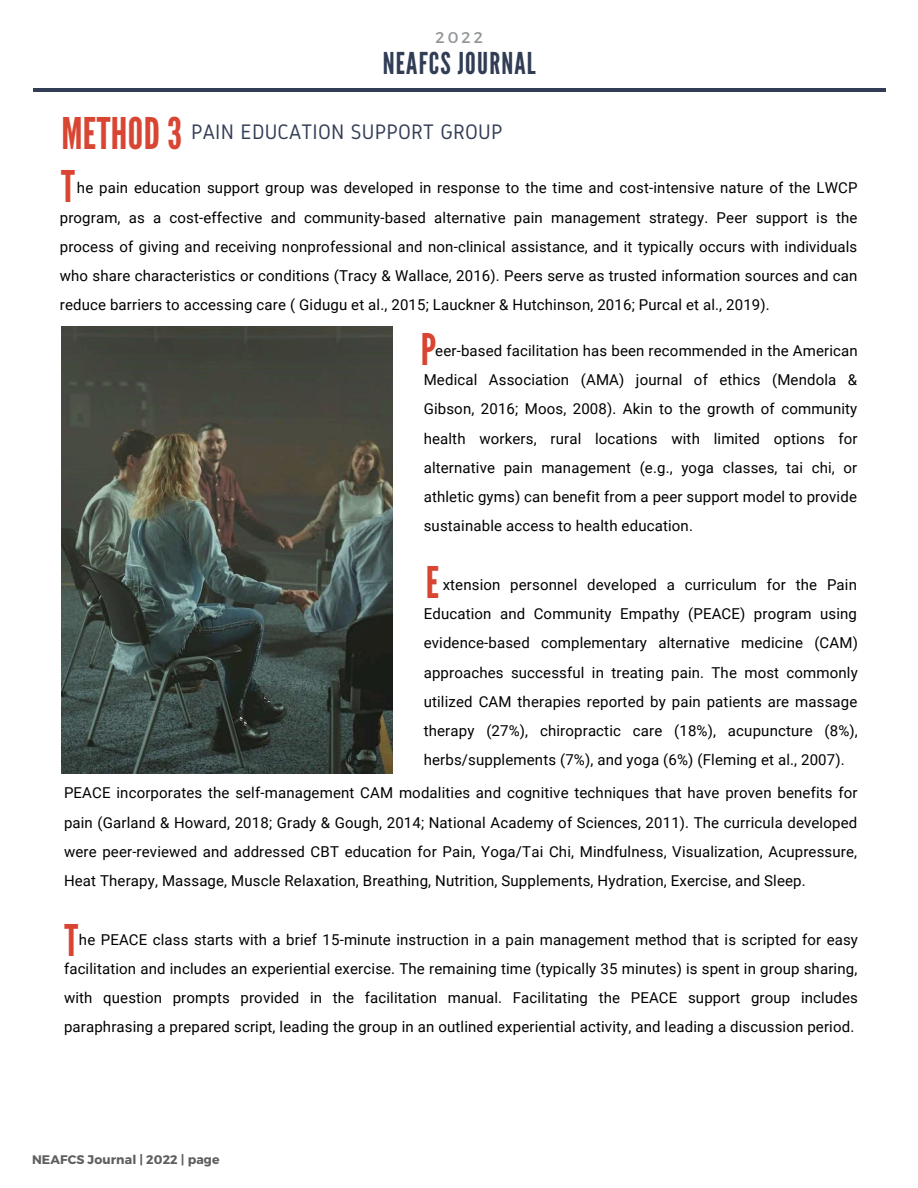
<style>
.page{position:relative;width:918px;height:1188px;background:#fff}
.page>*{position:absolute;margin:0;border:0;box-sizing:border-box;transform-origin:0 0}
.t1{font:43.65px/53.1px "League Gothic";letter-spacing:.01em;color:#d84633}
.t2{font:30px "League Gothic";letter-spacing:.04em;color:#313c55}
.t3{font:21px "Gidole";letter-spacing:.01em;color:#313c55}
.t4{font:15.6px "Montserrat";color:#919597}
.t5{font:15px/29.2px "Roboto";letter-spacing:.01em;color:#000;text-align:justify}
.t6{font:700 12.45px "Montserrat";letter-spacing:.01em;color:#5f5f5f}
</style>
<div class="page">
<hr style="left:33px;top:88px;width:852px;height:4px;background:#313c55">
<img style="left:61px;top:326px;width:331px;height:448px">
<p class="t4" style="left:436px;top:27px;width:49px">2022</p>
<h2 class="t2" style="left:383px;top:46px;width:155px">NEAFCS JOURNAL</h2>
<h1 class="t1" style="left:61px;top:108px;width:123px">METHOD 3<br>T</h1>
<h3 class="t3" style="left:191px;top:120px;width:313px">PAIN EDUCATION SUPPORT GROUP</h3>
<p class="t5" style="left:60px;top:174px;width:799px;text-indent:17px">he pain education support group was developed in response to the time and cost-intensive nature of the LWCP program, as a cost-effective and community-based alternative pain management strategy. Peer support is the process of giving and receiving nonprofessional and non-clinical assistance, and it typically occurs with individuals who share characteristics or conditions (Tracy &amp; Wallace, 2016). Peers serve as trusted information sources and can reduce barriers to accessing care ( Gidugu et al., 2015; Lauckner &amp; Hutchinson, 2016; Purcal et al., 2019).</p>
<h1 class="t1" style="left:421px;top:324px;width:17px">P</h1>
<p class="t5" style="left:424px;top:336px;width:436px;text-indent:12px">eer-based facilitation has been recommended in the American Medical Association (AMA) journal of ethics (Mendola &amp; Gibson, 2016; Moos, 2008). Akin to the growth of community health workers, rural locations with limited options for alternative pain management (e.g., yoga classes, tai chi, or athletic gyms) can benefit from a peer support model to provide sustainable access to health education.</p>
<h1 class="t1" style="left:426px;top:557px;width:15px">E</h1>
<p class="t5" style="left:424px;top:570px;width:436px;text-indent:19px">xtension personnel developed a curriculum for the Pain Education and Community Empathy (PEACE) program using evidence-based complementary alternative medicine (CAM) approaches successful in treating pain. The most commonly utilized CAM therapies reported by pain patients are massage therapy (27%), chiropractic care (18%), acupuncture (8%), herbs/supplements (7%), and yoga (6%) (Fleming et al., 2007).</p>
<p class="t5" style="left:64px;top:779px;width:795px">PEACE incorporates the self-management CAM modalities and cognitive techniques that have proven benefits for pain (Garland &amp; Howard, 2018; Grady &amp; Gough, 2014; National Academy of Sciences, 2011). The curricula developed were peer-reviewed and addressed CBT education for Pain, Yoga/Tai Chi, Mindfulness, Visualization, Acupressure, Heat Therapy, Massage, Muscle Relaxation, Breathing, Nutrition, Supplements, Hydration, Exercise, and Sleep.</p>
<h1 class="t1" style="left:64px;top:915px;width:15px">T</h1>
<p class="t5" style="left:64px;top:925px;width:796px;text-indent:15px">he PEACE class starts with a brief 15-minute instruction in a pain management method that is scripted for easy facilitation and includes an experiential exercise. The remaining time (typically 35 minutes) is spent in group sharing, with question prompts provided in the facilitation manual. Facilitating the PEACE support group includes paraphrasing a prepared script, leading the group in an outlined experiential activity, and leading a discussion period.</p>
<p class="t6" style="left:32px;top:1152px;width:189px">NEAFCS Journal | 2022 | page</p>
</div>
